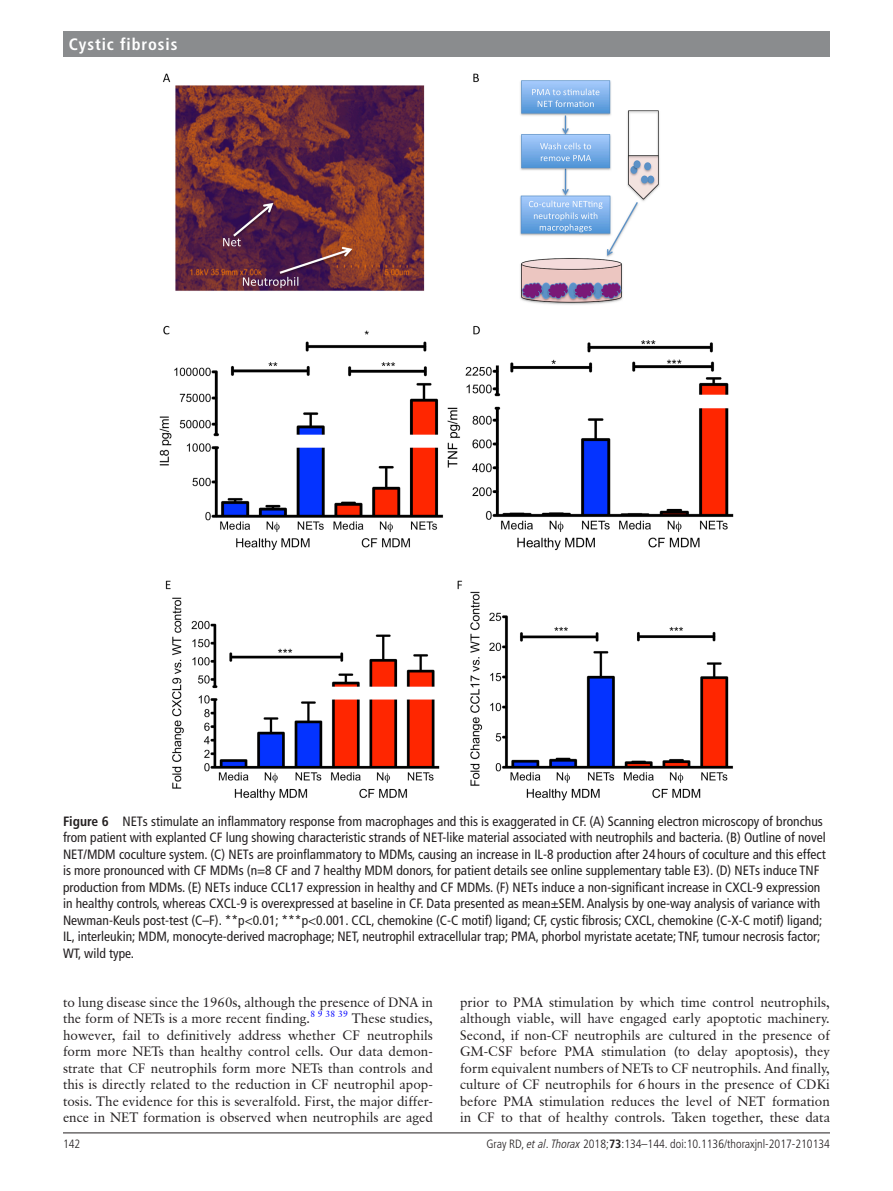
<style>
.page{position:relative;width:893px;height:1191px;background:#fff}
.page>*{position:absolute;margin:0;border:0;box-sizing:border-box;transform-origin:0 0}
.t1{font:700 condensed 16.5px "Frutiger LT Pro";letter-spacing:.055em;color:#fff}
.t2{font:condensed 13.5px/16.5px "Frutiger LT Pro";color:#231f20}
.t3{font:13.5px/16.5px "Classical Garamond BT";color:#231f20;text-align:justify}
.t4{font:300 condensed 12px "Frutiger LT Pro";color:#231f20}
.s1{font-weight:700}
.s2{font-style:italic}
</style>
<div class="page">
<hr style="left:63px;top:1132px;width:767px;height:1px;background:#231f20">
<div style="left:63px;top:31px;width:767px;height:25px;background:#8a8c8e"></div>
<img style="left:159px;top:73px;width:575px;height:728px">
<p class="t1" style="left:69px;top:34px;width:110px">Cystic fibrosis</p>
<p class="t2" style="left:63px;top:813px;width:764px"><span class="s1">Figure 6</span> NETs stimulate an inflammatory response from macrophages and this is exaggerated in CF. (A) Scanning electron microscopy of bronchus from patient with explanted CF lung showing characteristic strands of NET-like material associated with neutrophils and bacteria. (B) Outline of novel NET/MDM coculture system. (C) NETs are proinflammatory to MDMs, causing an increase in IL-8 production after 24 hours of coculture and this effect is more pronounced with CF MDMs (n=8 CF and 7 healthy MDM donors, for patient details see online supplementary table E3). (D) NETs induce TNF production from MDMs. (E) NETs induce CCL17 expression in healthy and CF MDMs. (F) NETs induce a non-significant increase in CXCL-9 expression in healthy controls, whereas CXCL-9 is overexpressed at baseline in CF. Data presented as mean±SEM. Analysis by one-way analysis of variance with Newman-Keuls post-test (C–F). **p&lt;0.01; ***p&lt;0.001. CCL, chemokine (C-C motif) ligand; CF, cystic fibrosis; CXCL, chemokine (C-X-C motif) ligand; IL, interleukin; MDM, monocyte-derived macrophage; NET, neutrophil extracellular trap; PMA, phorbol myristate acetate; TNF, tumour necrosis factor; WT, wild type.</p>
<p class="t3" style="left:63px;top:993px;width:371px">to lung disease since the 1960s, although the presence of DNA in the form of NETs is a more recent finding.<sup>8</sup> <sup>9</sup> <sup>38</sup> <sup>39</sup> These studies, however, fail to definitively address whether CF neutrophils form more NETs than healthy control cells. Our data demon&shy;strate that CF neutrophils form more NETs than controls and this is directly related to the reduction in CF neutrophil apop&shy;tosis. The evidence for this is severalfold. First, the major differ&shy;ence in NET formation is observed when neutrophils are aged</p>
<p class="t3" style="left:460px;top:993px;width:371px">prior to PMA stimulation by which time control neutrophils, although viable, will have engaged early apoptotic machinery.<br>Second, if non-CF neutrophils are cultured in the presence of GM-CSF before PMA stimulation (to delay apoptosis), they form equivalent numbers of NETs to CF neutrophils. And finally, culture of CF neutrophils for 6hours in the presence of CDKi before PMA stimulation reduces the level of NET formation in CF to that of healthy controls. Taken together, these data</p>
<p class="t4" style="left:63px;top:1136px;width:19px">142</p>
<p class="t4" style="left:486px;top:1136px;width:345px">Gray RD, <span class="s2">et al</span>. <span class="s2">Thorax</span> 2018;<span class="s1">73</span>:134–144. doi:10.1136/thoraxjnl-2017-210134</p>
</div>
